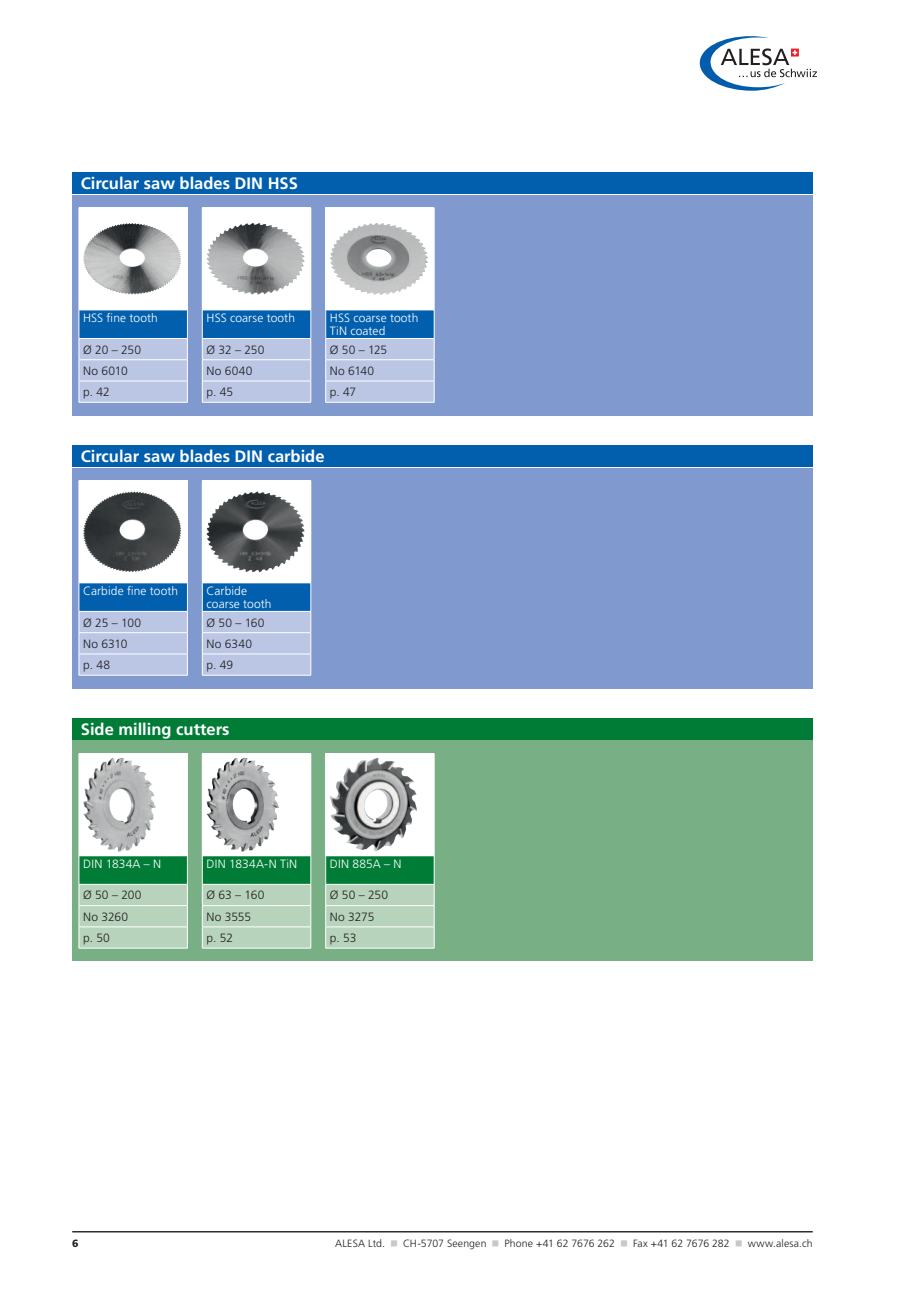
<style>
.page{position:relative;width:919px;height:1289px;background:#fff}
.page>*{position:absolute;margin:0;border:0;box-sizing:border-box;transform-origin:0 0}
.t1{font:700 16.5px "Frutiger LT Pro";color:#fff}
.t2{font:300 12px/21.3px "Frutiger LT Pro";letter-spacing:.005em;color:#231f20}
.t3{font:300 12px/12.8px "Frutiger LT Pro";letter-spacing:.01em;color:#fff}
.t4{font:300 12px/21.3px "Frutiger LT Pro";letter-spacing:-.02em;color:#231f20}
.t5{font:300 10.5px "Frutiger LT Pro";letter-spacing:.01em;color:#231f20}
.t6{font:900 10.5px "Frutiger LT Pro";color:#231f20}
.s1{color:#c7c8ca}
</style>
<div class="page">
<svg style="left:699px;top:36px;width:117px;height:55px"></svg>
<hr style="left:72px;top:1231px;width:740px;height:1px;background:#231f20">
<div style="left:72px;top:172px;width:740px;height:21px;background:#015fae"></div>
<div style="left:72px;top:195px;width:740px;height:220px;background:#809acf"></div>
<div style="left:79px;top:208px;width:108px;height:102px;background:#fff"></div>
<hr style="left:79px;top:207px;width:109px;height:1px;background:#fff">
<hr style="left:187px;top:208px;width:1px;height:102px;background:#fff">
<svg style="left:79px;top:310px;width:109px;height:92px;background:#86aad5"></svg>
<hr style="left:79px;top:402px;width:109px;height:1px;background:#fff">
<div style="left:202px;top:208px;width:109px;height:102px;background:#fff"></div>
<hr style="left:202px;top:207px;width:109px;height:1px;background:#fff">
<svg style="left:202px;top:310px;width:109px;height:92px;background:#86aad5"></svg>
<hr style="left:202px;top:402px;width:109px;height:1px;background:#fff">
<div style="left:326px;top:208px;width:108px;height:102px;background:#fff"></div>
<hr style="left:325px;top:207px;width:109px;height:1px;background:#fff">
<hr style="left:325px;top:208px;width:1px;height:102px;background:#fff">
<hr style="left:434px;top:208px;width:1px;height:102px;background:#fff">
<svg style="left:325px;top:310px;width:110px;height:92px;background:#87aad5"></svg>
<hr style="left:325px;top:402px;width:109px;height:1px;background:#fff">
<img style="left:83px;top:223px;width:98px;height:72px">
<img style="left:206px;top:223px;width:98px;height:72px">
<img style="left:330px;top:223px;width:98px;height:72px">
<div style="left:72px;top:445px;width:740px;height:21px;background:#015fae"></div>
<div style="left:72px;top:468px;width:740px;height:220px;background:#809acf"></div>
<svg style="left:80px;top:481px;width:107px;height:101px;background:#9fa1a2"></svg>
<hr style="left:79px;top:480px;width:109px;height:1px;background:#fff">
<hr style="left:79px;top:481px;width:1px;height:101px;background:#fff">
<hr style="left:187px;top:481px;width:1px;height:101px;background:#fff">
<hr style="left:79px;top:582px;width:109px;height:1px;background:#fff">
<svg style="left:79px;top:583px;width:109px;height:92px;background:#86aad5"></svg>
<hr style="left:79px;top:675px;width:109px;height:1px;background:#fff">
<svg style="left:203px;top:481px;width:107px;height:101px;background:#b3b4b5"></svg>
<hr style="left:202px;top:480px;width:109px;height:1px;background:#fff">
<hr style="left:202px;top:481px;width:1px;height:101px;background:#fff">
<hr style="left:310px;top:481px;width:1px;height:101px;background:#fff">
<hr style="left:202px;top:582px;width:109px;height:1px;background:#fff">
<svg style="left:202px;top:583px;width:109px;height:92px;background:#86aad5"></svg>
<hr style="left:202px;top:675px;width:109px;height:1px;background:#fff">
<img style="left:85px;top:491px;width:50px;height:32px">
<img style="left:206px;top:491px;width:51px;height:61px">
<div style="left:72px;top:718px;width:740px;height:21px;background:#007c37"></div>
<div style="left:72px;top:740px;width:740px;height:221px;background:#79af85"></div>
<svg style="left:80px;top:754px;width:107px;height:101px;background:#e6e7e7"></svg>
<hr style="left:79px;top:753px;width:109px;height:1px;background:#fff">
<hr style="left:79px;top:754px;width:1px;height:101px;background:#fff">
<hr style="left:187px;top:754px;width:1px;height:101px;background:#fff">
<hr style="left:79px;top:855px;width:109px;height:1px;background:#fff">
<svg style="left:79px;top:856px;width:109px;height:91px;background:#83bb97"></svg>
<hr style="left:79px;top:947px;width:109px;height:1px;background:#fff">
<svg style="left:203px;top:754px;width:107px;height:101px;background:#e1e1e1"></svg>
<hr style="left:202px;top:753px;width:109px;height:1px;background:#fff">
<hr style="left:202px;top:754px;width:1px;height:101px;background:#fff">
<hr style="left:310px;top:754px;width:1px;height:101px;background:#fff">
<hr style="left:202px;top:855px;width:109px;height:1px;background:#fff">
<svg style="left:202px;top:856px;width:109px;height:91px;background:#83bb97"></svg>
<hr style="left:202px;top:947px;width:109px;height:1px;background:#fff">
<svg style="left:326px;top:754px;width:108px;height:101px;background:#c8c8c9"></svg>
<hr style="left:325px;top:753px;width:109px;height:1px;background:#fff">
<hr style="left:325px;top:754px;width:1px;height:101px;background:#fff">
<hr style="left:434px;top:754px;width:1px;height:101px;background:#fff">
<hr style="left:325px;top:855px;width:109px;height:1px;background:#fff">
<svg style="left:325px;top:856px;width:110px;height:92px;background:#84bb98"></svg>
<hr style="left:325px;top:947px;width:109px;height:1px;background:#fff">
<img style="left:83px;top:758px;width:38px;height:68px">
<img style="left:206px;top:758px;width:38px;height:70px">
<img style="left:343px;top:758px;width:34px;height:19px">
<h1 class="t1" style="left:81px;top:174px;width:218px">Circular saw blades DIN HSS</h1>
<p class="t3" style="left:83px;top:312px;width:76px">HSS fine tooth</p>
<p class="t2" style="left:83px;top:339px;width:59px">Ø 20 – 250<br>No 6010<br>p. 42</p>
<p class="t3" style="left:206px;top:312px;width:90px">HSS coarse tooth</p>
<p class="t2" style="left:206px;top:339px;width:59px">Ø 32 – 250<br>No 6040 p. 45</p>
<p class="t3" style="left:330px;top:312px;width:90px">HSS coarse tooth<br>TiN coated</p>
<p class="t4" style="left:330px;top:339px;width:59px">Ø 50 – 125<br>No 6140<br>p. 47</p>
<h1 class="t1" style="left:81px;top:446px;width:245px">Circular saw blades DIN carbide</h1>
<p class="t3" style="left:83px;top:585px;width:96px">Carbide fine tooth</p>
<p class="t2" style="left:83px;top:612px;width:59px">Ø 25 – 100<br>No 6310<br>p. 48</p>
<p class="t3" style="left:206px;top:585px;width:66px">Carbide coarse tooth</p>
<p class="t2" style="left:206px;top:612px;width:59px">Ø 50 – 160<br>No 6340 p. 49</p>
<h1 class="t1" style="left:81px;top:719px;width:150px">Side milling cutters</h1>
<p class="t3" style="left:83px;top:857px;width:80px">DIN 1834A – N</p>
<p class="t2" style="left:83px;top:884px;width:60px">Ø 50 – 200<br>No 3260<br>p. 50</p>
<p class="t3" style="left:206px;top:857px;width:92px">DIN 1834A-N TiN</p>
<p class="t2" style="left:206px;top:884px;width:59px">Ø 63 – 160<br>No 3555<br>p. 52</p>
<p class="t3" style="left:330px;top:857px;width:73px">DIN 885A – N</p>
<p class="t2" style="left:330px;top:884px;width:60px">Ø 50 – 250<br>No 3275<br>p. 53</p>
<p class="t6" style="left:72px;top:1236px;width:8px">6</p>
<p class="t5" style="left:335px;top:1237px;width:479px">ALESA Ltd. <span class="s1">■</span> CH-5707 Seengen <span class="s1">■</span> Phone +41 62 7676 262 <span class="s1">■</span> Fax +41 62 7676 282 <span class="s1">■</span> www.alesa.ch</p>
</div>
